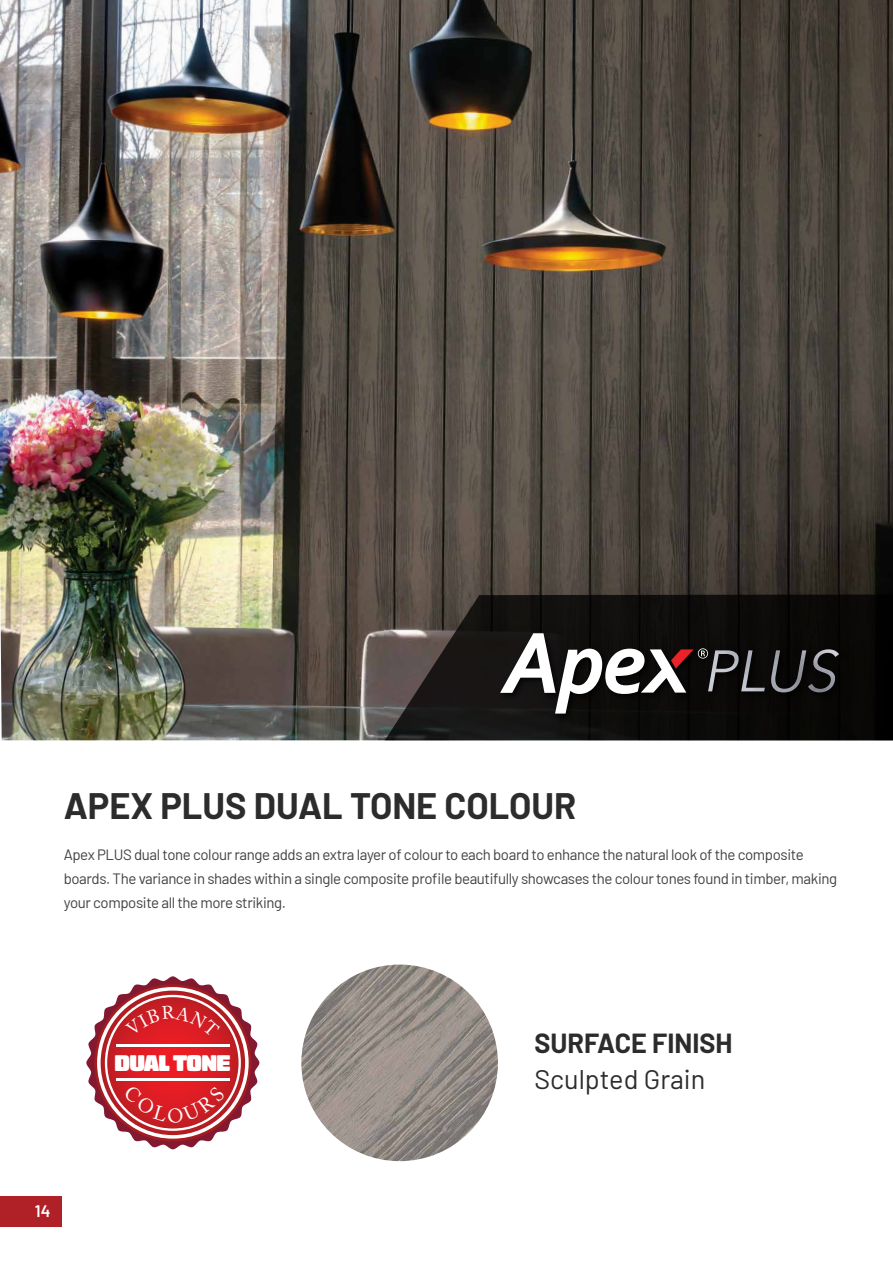
<style>
.page{position:relative;width:893px;height:1263px;background:#fff}
.page>*{position:absolute;margin:0;border:0;box-sizing:border-box;transform-origin:0 0}
.t1{font:700 36px "Barlow";color:#2c2c2c}
.t2{font:700 27px "Barlow";color:#2c2c2c}
.t3{font:27px "Barlow";color:#2c2c2c}
.t4{font:22.65px "Gigalypse";letter-spacing:-.06em;color:#fff;scale:.91 1}
.t5{font:600 16.65px "Barlow";color:#fff}
.t6{font:15px/24px "Barlow";letter-spacing:-.025em;color:#414042}
</style>
<div class="page">
<img style="left:0;top:0;width:893px;height:740px">
<img style="left:301px;top:964px;width:197px;height:197px;border-radius:98px">
<svg style="left:385px;top:594px;width:508px;height:146px;background:#1c1a18"></svg>
<div style="left:0;top:1196px;width:62px;height:30px;background:#af2027"></div>
<div style="left:498px;top:630px;width:349px;height:92px;background:#000;opacity:.75"></div>
<svg style="left:500px;top:633px;width:339px;height:80px"></svg>
<img style="left:708px;top:649px;width:131px;height:43px">
<svg style="left:86px;top:976px;width:173px;height:173px"></svg>
<h1 class="t1" style="left:64px;top:779px;width:514px">APEX PLUS DUAL TONE COLOUR</h1>
<p class="t6" style="left:64px;top:842px;width:775px">Apex PLUS dual tone colour range adds an extra layer of colour to each board to enhance the natural look of the composite boards. The variance in shades within a single composite profile beautifully showcases the colour tones found in timber, making your composite all the more striking.</p>
<p class="t5" style="left:35px;top:1198px;width:17px">14</p>
<h3 class="t4" style="left:114px;top:1049px;width:130px">DUAL TONE</h3>
<h2 class="t2" style="left:534px;top:1023px;width:200px">SURFACE FINISH</h2>
<h2 class="t3" style="left:534px;top:1060px;width:172px">Sculpted Grain</h2>
</div>
